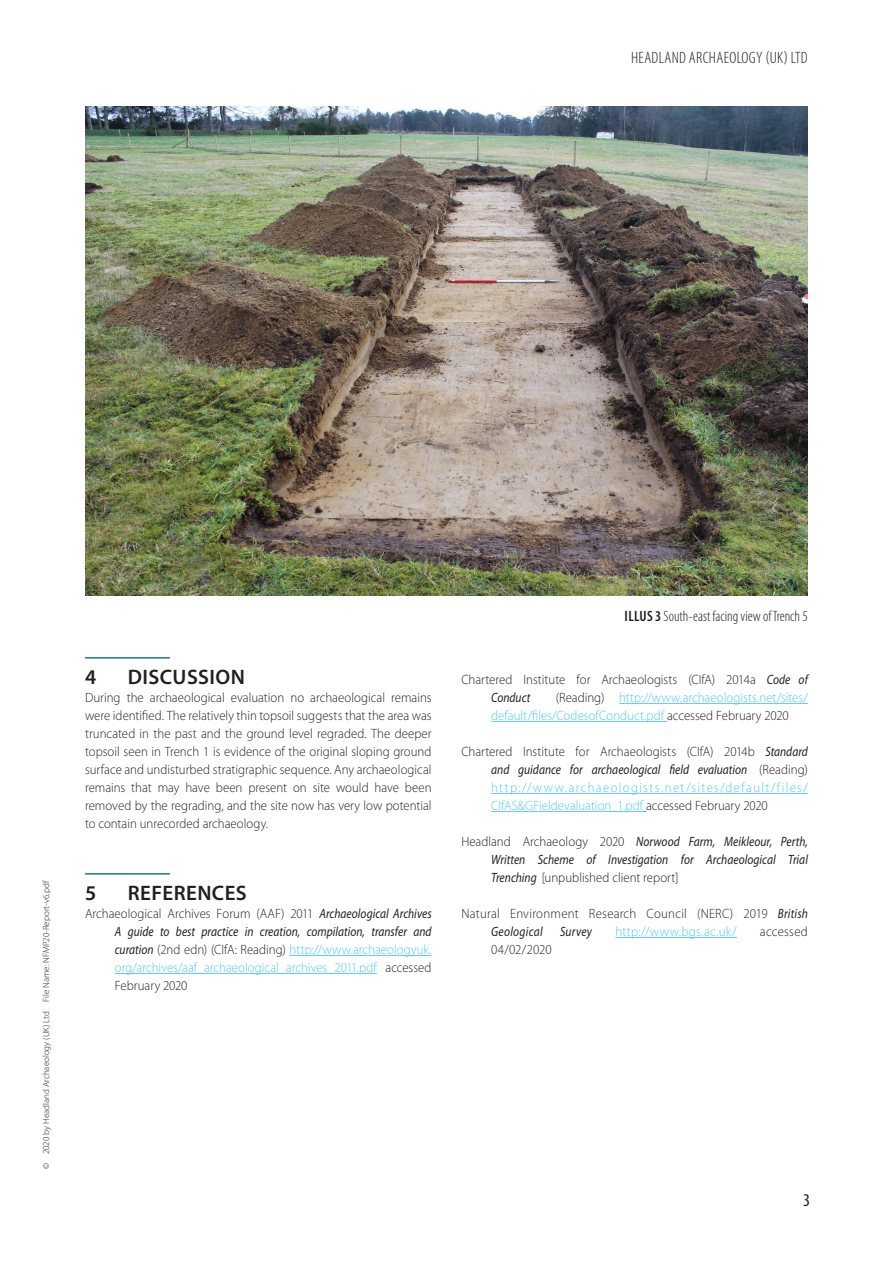
<style>
.page{position:relative;width:893px;height:1263px;background:#fff}
.page>*{position:absolute;margin:0;border:0;box-sizing:border-box;transform-origin:0 0}
.t1{font:600 21px "Myriad Pro";letter-spacing:.02em;color:#231f20}
.t2{font:condensed 18px "Myriad Pro";color:#231f20}
.t3{font:300 condensed 16.5px "Myriad Pro";letter-spacing:.02em;color:#231f20}
.Illus_caption{font:300 condensed 15px "Myriad Pro";color:#231f20}
.Body{font:300 13.5px/18px "Myriad Pro";color:#231f20;text-align:justify;scale:.95 1}
.Bibliography{font:italic 13.5px/18px "Myriad Pro";letter-spacing:.005em;color:#231f20;text-align:justify;scale:.85 1}
.Bibliography-2{font:300 13.5px/18px "Myriad Pro";letter-spacing:.005em;color:#4ecaf4;scale:.95 1}
.Bibliography-3{font:300 13.5px/18px "Myriad Pro";letter-spacing:.01em;color:#231f20;scale:.95 1}
.Bibliography-4{font:300 13.5px "Myriad Pro";letter-spacing:.025em;color:#4ecaf4;scale:.95 1}
.t4{font:300 9px "Myriad Pro";color:#231f20}
.s1{font-weight:300;font-style:normal}
.s2{font-weight:300;font-style:normal;color:#4ecaf4}
.s3{font-weight:600}
.s4{font-weight:400;font-style:italic}
.s5{color:#231f20}
.s6{font-weight:400;font-style:italic;color:#231f20}
</style>
<div class="page">
<hr style="left:85px;top:657px;width:85px;height:1px;background:#1f7b89">
<hr style="left:85px;top:873px;width:85px;height:1px;background:#1f7b89">
<hr style="left:290px;top:955px;width:142px;height:1px;background:#6bc9f3">
<hr style="left:115px;top:973px;width:262px;height:1px;background:#6bc9f3">
<hr style="left:619px;top:703px;width:189px;height:1px;background:#6bc9f3">
<hr style="left:491px;top:721px;width:176px;height:1px;background:#6bc9f3">
<hr style="left:491px;top:793px;width:317px;height:1px;background:#6bc9f3">
<hr style="left:491px;top:811px;width:152px;height:1px;background:#6bc9f3">
<hr style="left:615px;top:937px;width:122px;height:1px;background:#6bc9f3">
<img style="left:85px;top:106px;width:723px;height:489px">
<p class="t3" style="left:631px;top:48px;width:178px">HEADLAND ARCHAEOLOGY (UK) LTD</p>
<p class="t4" style="left:41px;top:1169px;width:290px;rotate:-90deg">© 2020 by Headland Archaeology (UK) Ltd File Name: NFMP20-Report-v6.pdf</p>
<p class="t1" style="left:85px;top:664px;width:13px">4</p>
<p class="t1" style="left:128px;top:664px;width:119px">DISCUSSION</p>
<p class="Body" style="left:85px;top:688px;width:366px">During the archaeological evaluation no archaeological remains were identified. The relatively thin topsoil suggests that the area was truncated in the past and the ground level regraded. The deeper topsoil seen in Trench 1 is evidence of the original sloping ground surface and undisturbed stratigraphic sequence. Any archaeological remains that may have been present on site would have been removed by the regrading, and the site now has very low potential to contain unrecorded archaeology.</p>
<p class="t1" style="left:85px;top:880px;width:13px">5</p>
<p class="t1" style="left:128px;top:880px;width:121px">REFERENCES</p>
<p class="Bibliography" style="left:115px;top:904px;width:374px;text-indent:-30px"><span class="s1">Archaeological Archives Forum (AAF) 2011</span> Archaeological Archives A guide to best practice in creation, compilation, transfer and curation <span class="s1">(2nd edn) (CIfA: Reading)</span> <span class="s2">http://www.archaeologyuk. org/archives/aaf_archaeological_archives_2011.pdf</span> <span class="s1">accessed February 2020</span></p>
<p class="Illus_caption" style="left:625px;top:607px;width:185px"><span class="s3">ILLUS 3</span> South-east facing view of Trench 5</p>
<p class="Bibliography-3" style="left:491px;top:670px;width:335px;text-indent:-30px">Chartered Institute for Archaeologists (CIfA) 2014a <span class="s4">Code of<br>Conduct</span></p>
<p class="Bibliography-2" style="left:491px;top:688px;width:335px;text-indent:65px"><span class="s5">(Reading)</span> http://www.archaeologists.net/sites/ default/files/CodesofConduct.pdf <span class="s5">accessed February 2020</span></p>
<p class="Bibliography-2" style="left:491px;top:742px;width:335px;text-align:justify;text-indent:-30px"><span class="s5">Chartered Institute for Archaeologists (CIfA) 2014b</span> <span class="s6">Standard and guidance for archaeological field evaluation</span> <span class="s5">(Reading) </span>http://www.archaeologists.net/sites/default/files/ CIfAS&amp;GFieldevaluation_1.pdf <span class="s5">accessed February 2020</span></p>
<p class="Bibliography" style="left:491px;top:832px;width:374px;text-indent:-30px"><span class="s1">Headland Archaeology 2020</span> Norwood Farm, Meikleour, Perth, Written Scheme of Investigation for Archaeological Trial Trenching <span class="s1">[unpublished client report]</span></p>
<p class="Bibliography-3" style="left:491px;top:904px;width:335px;text-indent:-30px">Natural Environment Research Council (NERC) 2019 <span class="s4">British<br>Geological</span></p>
<p class="Bibliography" style="left:560px;top:922px;width:39px">Survey</p>
<p class="Bibliography-4" style="left:615px;top:923px;width:129px">http://www.bgs.ac.uk/</p>
<p class="Bibliography-3" style="left:760px;top:922px;width:52px">accessed</p>
<p class="Bibliography-3" style="left:491px;top:940px;width:65px">04/02/2020</p>
<h2 class="t2" style="left:803px;top:1189px;width:8px">3</h2>
</div>
